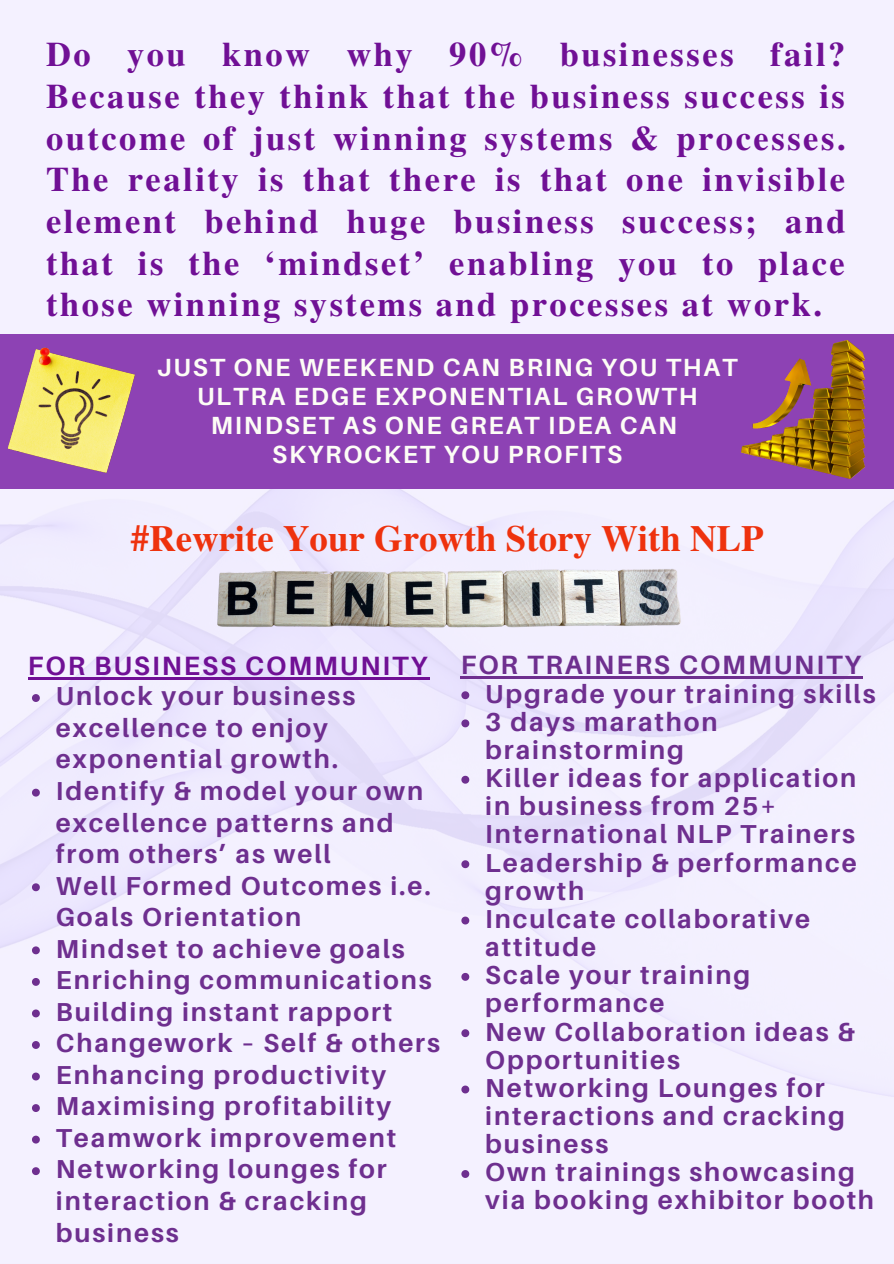
<style>
.page{position:relative;width:894px;height:1264px;background:#fff}
.page>*{position:absolute;margin:0;border:0;box-sizing:border-box;transform-origin:0 0}
.t1{font:700 36.75px "Te X Gyre Termes";color:#ee320e}
.t2{font:700 34.35px/41.7px "Te X Gyre Termes";letter-spacing:.075em;color:#701095;text-align:justify}
.t3{font:700 26.4px "Aileron";letter-spacing:.075em;color:#701095}
.t4{font:700 26.4px "Aileron";letter-spacing:.075em;color:#6e2f8f}
.t5{font:700 25.95px/28.2px "Aileron";letter-spacing:.075em;color:#6e2f8f}
.t6{font:700 24.9px/28.8px "Aileron";letter-spacing:.075em;color:#fdfdf6;text-align:center}
</style>
<div class="page">
<img style="left:0;top:0;width:893px;height:1262px">
<div style="left:0;top:334px;width:893px;height:154px;background:#8d42b4"></div>
<img style="left:7px;top:347px;width:128px;height:126px">
<img style="left:741px;top:340px;width:122px;height:138px">
<img style="left:183px;top:559px;width:526px;height:81px">
<svg style="left:32px;top:694px;width:8px;height:8px"></svg>
<svg style="left:32px;top:788px;width:8px;height:8px"></svg>
<svg style="left:32px;top:883px;width:8px;height:8px"></svg>
<svg style="left:32px;top:946px;width:8px;height:8px"></svg>
<svg style="left:32px;top:977px;width:8px;height:8px"></svg>
<svg style="left:32px;top:1009px;width:8px;height:8px"></svg>
<svg style="left:32px;top:1041px;width:8px;height:7px"></svg>
<svg style="left:32px;top:1072px;width:8px;height:8px"></svg>
<svg style="left:32px;top:1104px;width:8px;height:7px"></svg>
<svg style="left:32px;top:1135px;width:8px;height:8px"></svg>
<svg style="left:32px;top:1167px;width:8px;height:8px"></svg>
<hr style="left:28px;top:677px;width:401px;height:2px;background:#701095">
<svg style="left:461px;top:691px;width:8px;height:8px"></svg>
<svg style="left:461px;top:719px;width:8px;height:8px"></svg>
<svg style="left:461px;top:775px;width:8px;height:8px"></svg>
<svg style="left:461px;top:860px;width:8px;height:8px"></svg>
<svg style="left:461px;top:916px;width:8px;height:8px"></svg>
<svg style="left:461px;top:972px;width:8px;height:8px"></svg>
<svg style="left:461px;top:1029px;width:8px;height:8px"></svg>
<svg style="left:461px;top:1085px;width:8px;height:8px"></svg>
<svg style="left:461px;top:1169px;width:8px;height:8px"></svg>
<hr style="left:460px;top:676px;width:402px;height:3px;background:#6e2f8f">
<p class="t2" style="left:46px;top:32px;width:801px">Do you know why 90% businesses fail?<br>Because they think that the business success is outcome of just winning systems &amp; processes.<br>The reality is that there is that one invisible element behind huge business success; and that is the ‘mindset’ enabling you to place those winning systems and processes at work.</p>
<p class="t6" style="left:157px;top:353px;width:582px">JUST ONE WEEKEND CAN BRING YOU THAT<br>ULTRA EDGE EXPONENTIAL GROWTH<br>MINDSET AS ONE GREAT IDEA CAN</p>
<p class="t6" style="left:272px;top:439px;width:351px">SKYROCKET YOU PROFITS</p>
<p class="t1" style="left:131px;top:510px;width:634px">#Rewrite Your Growth Story With NLP</p>
<p class="t3" style="left:28px;top:649px;width:401px">FOR BUSINESS COMMUNITY</p>
<p class="t5" style="left:56px;top:680px;width:301px;line-height:31.5px">Unlock your business excellence to enjoy exponential growth.</p>
<p class="t5" style="left:56px;top:774px;width:369px;line-height:31.5px">Identify &amp; model your own excellence patterns and from others’ as well</p>
<p class="t5" style="left:56px;top:869px;width:376px;line-height:31.5px">Well Formed Outcomes i.e.<br>Goals Orientation</p>
<p class="t5" style="left:56px;top:934px;width:350px">Mindset to achieve goals</p>
<p class="t5" style="left:56px;top:965px;width:377px">Enriching communications</p>
<p class="t5" style="left:56px;top:997px;width:338px">Building instant rapport</p>
<p class="t5" style="left:56px;top:1028px;width:385px">Changework – Self &amp; others</p>
<p class="t5" style="left:56px;top:1060px;width:332px">Enhancing productivity</p>
<p class="t5" style="left:56px;top:1091px;width:337px">Maximising profitability</p>
<p class="t5" style="left:56px;top:1123px;width:342px">Teamwork improvement</p>
<p class="t5" style="left:56px;top:1153px;width:332px;line-height:31.5px">Networking lounges for interaction &amp; cracking business</p>
<p class="t4" style="left:460px;top:648px;width:402px">FOR TRAINERS COMMUNITY</p>
<p class="t5" style="left:485px;top:679px;width:391px">Upgrade your training skills</p>
<p class="t5" style="left:485px;top:707px;width:234px">3 days marathon brainstorming</p>
<p class="t5" style="left:485px;top:763px;width:372px">Killer ideas for application in business from 25+<br>International NLP Trainers</p>
<p class="t5" style="left:485px;top:847px;width:373px">Leadership &amp; performance growth</p>
<p class="t5" style="left:485px;top:904px;width:326px">Inculcate collaborative attitude</p>
<p class="t5" style="left:485px;top:960px;width:266px">Scale your training performance</p>
<p class="t5" style="left:485px;top:1016px;width:371px">New Collaboration ideas &amp;<br>Opportunities</p>
<p class="t5" style="left:485px;top:1073px;width:361px">Networking Lounges for interactions and cracking business</p>
<p class="t5" style="left:485px;top:1157px;width:390px">Own trainings showcasing via booking exhibitor booth</p>
</div>
